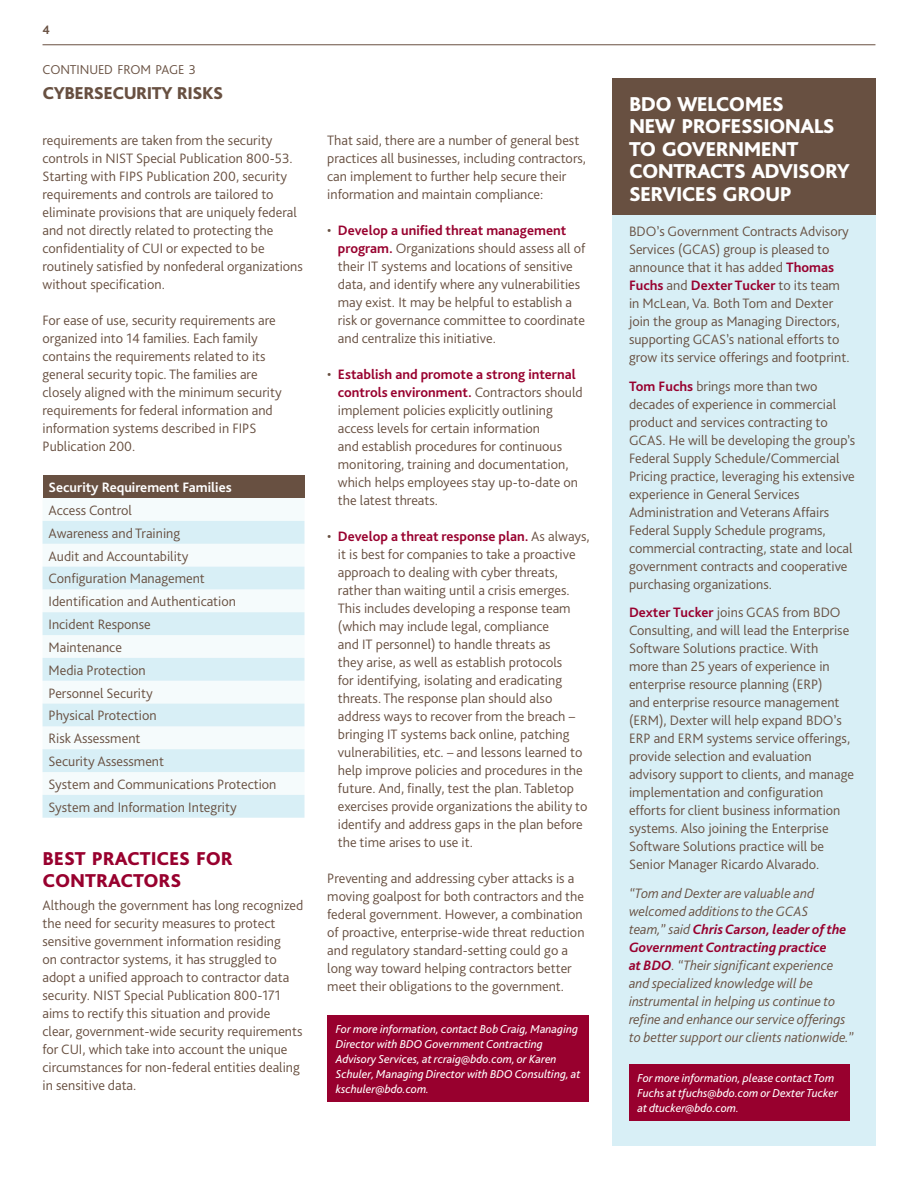
<style>
.page{position:relative;width:918px;height:1188px;background:#fff}
.page>*{position:absolute;margin:0;border:0;box-sizing:border-box;transform-origin:0 0}
.t1{font:800 21px/22.5px "Bliss Pro";letter-spacing:-.03em;color:#fff}
.t2{font:800 19.5px/22.5px "Bliss Pro";letter-spacing:-.005em;color:#98002e}
.t3{font:800 18px "Bliss Pro";letter-spacing:-.03em;color:#685041}
.t4{font:300 14.25px/18px "Bliss Pro";color:#685041}
.t5{font:italic 300 14.25px/18px "Bliss Pro";color:#685041}
.t6{font:700 14.25px "Bliss Pro";color:#fff}
.t7{font:300 13.5px "Bliss Pro";letter-spacing:-.005em;color:#685041}
.t8{font:700 12.75px "Bliss Pro";color:#685041}
.t9{font:italic 12px/15px "Bliss Pro";color:#fff}
.s1{font-weight:700;color:#98002e}
</style>
<div class="page">
<hr style="left:43px;top:44px;width:832px;height:1px;background:#685041">
<div style="left:612px;top:78px;width:263px;height:1067px;background:#d8eff6"></div>
<div style="left:327px;top:1015px;width:262px;height:86px;background:#98002e"></div>
<div style="left:43px;top:475px;width:261px;height:23px;background:#685041"></div>
<svg style="left:43px;top:521px;width:261px;height:297px;fill:#d8eff6"></svg>
<div style="left:612px;top:78px;width:263px;height:136px;background:#685041"></div>
<div style="left:629px;top:1065px;width:221px;height:56px;background:#98002e"></div>
<p class="t8" style="left:43px;top:22px;width:9px">4</p>
<p class="t7" style="left:43px;top:61px;width:155px">CONTINUED FROM PAGE 3</p>
<p class="t3" style="left:43px;top:82px;width:182px">CYBERSECURITY RISKS</p>
<p class="t4" style="left:43px;top:131px;width:262px">requirements are taken from the security controls in NIST Special Publication 800-53.<br>Starting with FIPS Publication 200, security requirements and controls are tailored to eliminate provisions that are uniquely federal and not directly related to protecting the confidentiality of CUI or expected to be routinely satisfied by nonfederal organizations without specification.</p>
<p class="t4" style="left:43px;top:311px;width:241px">For ease of use, security requirements are organized into 14 families. Each family contains the requirements related to its general security topic. The families are closely aligned with the minimum security requirements for federal information and information systems described in FIPS Publication 200.</p>
<p class="t6" style="left:49px;top:479px;width:185px">Security Requirement Families</p>
<p class="t4" style="left:49px;top:498px;width:230px;line-height:22.8px">Access Control<br>Awareness and Training<br>Audit and Accountability<br>Configuration Management<br>Identification and Authentication<br>Incident Response<br>Maintenance<br>Media Protection<br>Personnel Security<br>Physical Protection<br>Risk Assessment<br>Security Assessment<br>System and Communications Protection<br>System and Information Integrity</p>
<h2 class="t2" style="left:43px;top:847px;width:192px">BEST PRACTICES FOR<br>CONTRACTORS</h2>
<p class="t4" style="left:43px;top:896px;width:262px">Although the government has long recognized the need for security measures to protect sensitive government information residing<br>on contractor systems, it has struggled to adopt a unified approach to contractor data security. NIST Special Publication 800-171 aims to rectify this situation and provide clear, government-wide security requirements for CUI, which take into account the unique circumstances for non-federal entities dealing in sensitive data.</p>
<p class="t4" style="left:327px;top:131px;width:260px">That said, there are a number of general best practices all businesses, including contractors, can implement to further help secure their information and maintain compliance:</p>
<p class="t4" style="left:338px;top:221px;width:249px;text-indent:-11px">• <span class="s1">Develop a unified threat management program.</span> Organizations should assess all of their IT systems and locations of sensitive data, and identify where any vulnerabilities may exist. It may be helpful to establish a risk or governance committee to coordinate and centralize this initiative.</p>
<p class="t4" style="left:338px;top:365px;width:246px;text-indent:-11px">• <span class="s1">Establish and promote a strong internal controls environment.</span> Contractors should implement policies explicitly outlining access levels for certain information<br>and establish procedures for continuous monitoring, training and documentation, which helps employees stay up-to-date on the latest threats.</p>
<p class="t4" style="left:338px;top:527px;width:253px;text-indent:-11px">• <span class="s1">Develop a threat response plan.</span> As always, it is best for companies to take a proactive approach to dealing with cyber threats, rather than waiting until a crisis emerges.<br>This includes developing a response team (which may include legal, compliance<br>and IT personnel) to handle threats as<br>they arise, as well as establish protocols<br>for identifying, isolating and eradicating threats. The response plan should also address ways to recover from the breach – bringing IT systems back online, patching vulnerabilities, etc. – and lessons learned to help improve policies and procedures in the future. And, finally, test the plan. Tabletop exercises provide organizations the ability to identify and address gaps in the plan before the time arises to use it.</p>
<p class="t4" style="left:327px;top:869px;width:259px">Preventing and addressing cyber attacks is a moving goalpost for both contractors and the federal government. However, a combination of proactive, enterprise-wide threat reduction and regulatory standard-setting could go a long way toward helping contractors better meet their obligations to the government.</p>
<p class="t9" style="left:336px;top:1021px;width:246px">For more information, contact Bob Craig, Managing Director with BDO Government Contracting Advisory Services, at rcraig@bdo.com, or Karen Schuler, Managing Director with BDO Consulting, at kschuler@bdo.com.</p>
<h1 class="t1" style="left:629px;top:92px;width:222px">BDO WELCOMES<br>NEW PROFESSIONALS<br>TO GOVERNMENT<br>CONTRACTS ADVISORY<br>SERVICES GROUP</h1>
<p class="t4" style="left:629px;top:222px;width:222px">BDO’s Government Contracts Advisory Services (GCAS) group is pleased to announce that it has added <span class="s1">Thomas Fuchs</span> and <span class="s1">Dexter Tucker</span> to its team in McLean, Va. Both Tom and Dexter join the group as Managing Directors, supporting GCAS’s national efforts to grow its service offerings and footprint.</p>
<p class="t4" style="left:629px;top:376px;width:228px"><span class="s1">Tom Fuchs</span> brings more than two decades of experience in commercial product and services contracting to GCAS. He will be developing the group’s Federal Supply Schedule/Commercial Pricing practice, leveraging his extensive experience in General Services Administration and Veterans Affairs Federal Supply Schedule programs, commercial contracting, state and local government contracts and cooperative purchasing organizations.</p>
<p class="t4" style="left:629px;top:603px;width:227px"><span class="s1">Dexter Tucker</span> joins GCAS from BDO Consulting, and will lead the Enterprise Software Solutions practice. With<br>more than 25 years of experience in enterprise resource planning (ERP)<br>and enterprise resource management (ERM), Dexter will help expand BDO’s ERP and ERM systems service offerings, provide selection and evaluation advisory support to clients, and manage implementation and configuration efforts for client business information systems. Also joining the Enterprise Software Solutions practice will be Senior Manager Ricardo Alvarado.</p>
<p class="t5" style="left:629px;top:884px;width:226px">“Tom and Dexter are valuable and welcomed additions to the GCAS<br>team,” said <span class="s1">Chris Carson, leader of the Government Contracting practice<br>at BDO</span>. “Their significant experience and specialized knowledge will be instrumental in helping us continue to refine and enhance our service offerings to better support our clients nationwide.”</p>
<p class="t9" style="left:638px;top:1071px;width:202px">For more information, please contact Tom<br>Fuchs at tfuchs@bdo.com or Dexter Tucker at dtucker@bdo.com.</p>
</div>
